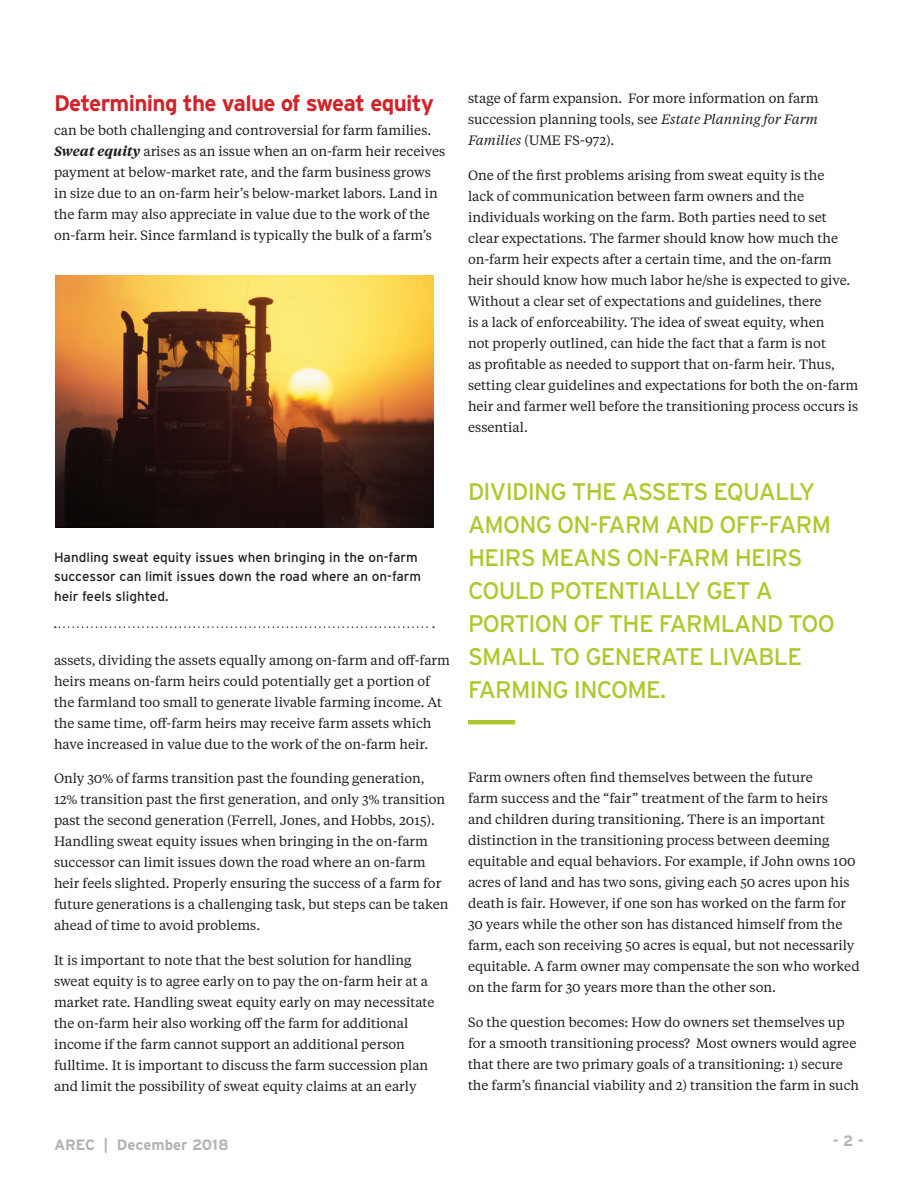
<style>
.page{position:relative;width:918px;height:1188px;background:#fff}
.page>*{position:absolute;margin:0;border:0;box-sizing:border-box;transform-origin:0 0}
.t1{font:24px/33px "Interstate";letter-spacing:-.03em;color:#afc72d}
.t2{font:700 22.5px "Interstate";letter-spacing:-.03em;color:#d1232a}
.t3{font:700 15px "Interstate";color:#b2b3b7}
.t4{font:13.5px/21px "Tiempos Text";color:#231f20}
.t5{font:13.5px/19.5px "Interstate";color:#231f20}
.s1{font-weight:600;font-style:italic}
.s2{font-style:italic}
</style>
<div class="page">
<svg style="left:55px;top:626px;width:379px;height:2px"></svg>
<img style="left:55px;top:275px;width:379px;height:252px">
<hr style="left:468px;top:720px;width:47px;height:4px;background:#afc72d">
<p class="t2" style="left:54px;top:89px;width:381px">Determining the value of sweat equity</p>
<p class="t4" style="left:54px;top:119px;width:393px">can be both challenging and controversial for farm families.<br><span class="s1">Sweat equity</span> arises as an issue when an on-farm heir receives payment at below-market rate, and the farm business grows in size due to an on-farm heir’s below-market labors. Land in the farm may also appreciate in value due to the work of the on-farm heir. Since farmland is typically the bulk of a farm’s</p>
<p class="t4" style="left:468px;top:87px;width:352px;text-align:justify">stage of farm expansion. For more information on farm succession planning tools, see <span class="s2">Estate Planning for Farm Families</span> (UME FS-972).</p>
<p class="t4" style="left:468px;top:164px;width:392px">One of the first problems arising from sweat equity is the<br>lack of communication between farm owners and the individuals working on the farm. Both parties need to set clear expectations. The farmer should know how much the on-farm heir expects after a certain time, and the on-farm heir should know how much labor he/she is expected to give.<br>Without a clear set of expectations and guidelines, there<br>is a lack of enforceability. The idea of sweat equity, when<br>not properly outlined, can hide the fact that a farm is not<br>as profitable as needed to support that on-farm heir. Thus, setting clear guidelines and expectations for both the on-farm heir and farmer well before the transitioning process occurs is essential.</p>
<p class="t5" style="left:54px;top:547px;width:369px">Handling sweat equity issues when bringing in the on-farm successor can limit issues down the road where an on-farm heir feels slighted.</p>
<p class="t4" style="left:54px;top:649px;width:398px">assets, dividing the assets equally among on-farm and off-farm heirs means on-farm heirs could potentially get a portion of the farmland too small to generate livable farming income. At the same time, off-farm heirs may receive farm assets which have increased in value due to the work of the on-farm heir.</p>
<p class="t4" style="left:54px;top:767px;width:396px">Only 30% of farms transition past the founding generation, 12% transition past the first generation, and only 3% transition past the second generation (Ferrell, Jones, and Hobbs, 2015).<br>Handling sweat equity issues when bringing in the on-farm successor can limit issues down the road where an on-farm heir feels slighted. Properly ensuring the success of a farm for future generations is a challenging task, but steps can be taken ahead of time to avoid problems.</p>
<p class="t4" style="left:54px;top:949px;width:382px">It is important to note that the best solution for handling sweat equity is to agree early on to pay the on-farm heir at a market rate. Handling sweat equity early on may necessitate the on-farm heir also working off the farm for additional income if the farm cannot support an additional person fulltime. It is important to discuss the farm succession plan and limit the possibility of sweat equity claims at an early</p>
<p class="t1" style="left:468px;top:475px;width:368px">DIVIDING THE ASSETS EQUALLY<br>AMONG ON-FARM AND OFF-FARM<br>HEIRS MEANS ON-FARM HEIRS<br>COULD POTENTIALLY GET A<br>PORTION OF THE FARMLAND TOO<br>SMALL TO GENERATE LIVABLE<br>FARMING INCOME.</p>
<p class="t4" style="left:468px;top:766px;width:393px">Farm owners often find themselves between the future<br>farm success and the “fair” treatment of the farm to heirs<br>and children during transitioning. There is an important distinction in the transitioning process between deeming equitable and equal behaviors. For example, if John owns 100 acres of land and has two sons, giving each 50 acres upon his death is fair. However, if one son has worked on the farm for 30 years while the other son has distanced himself from the farm, each son receiving 50 acres is equal, but not necessarily equitable. A farm owner may compensate the son who worked on the farm for 30 years more than the other son.</p>
<p class="t4" style="left:468px;top:1011px;width:393px">So the question becomes: How do owners set themselves up for a smooth transitioning process? Most owners would agree that there are two primary goals of a transitioning: 1) secure the farm’s financial viability and 2) transition the farm in such</p>
<p class="t3" style="left:54px;top:1136px;width:176px">AREC | December 2018</p>
<p class="t3" style="left:833px;top:1132px;width:33px">- 2 -</p>
</div>
